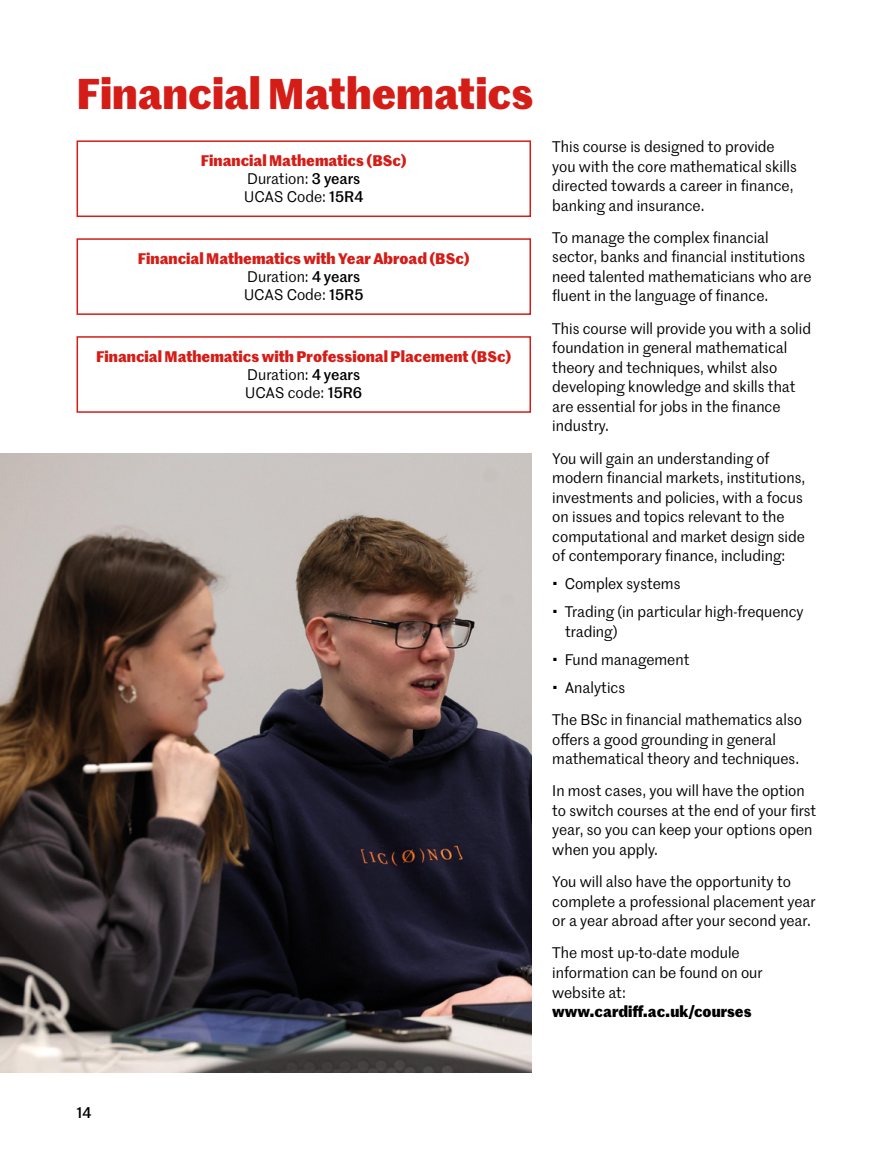
<style>
.page{position:relative;width:893px;height:1149px;background:#fff}
.page>*{position:absolute;margin:0;border:0;box-sizing:border-box;transform-origin:0 0}
.t1{font:700 42px "Marr Sans";color:#d51d17}
.t2{font:15px/19.5px "Marr Sans";color:#000}
.t3{font:700 15px/18px "Marr Sans";color:#d51d17;text-align:center}
.t4{font:700 15px "Marr Sans";color:#000}
.t5{font:500 15px "Marr Sans";color:#000}
.s1{font-weight:400;color:#000}
.s2{font-weight:500;color:#000}
</style>
<div class="page">
<div style="left:77px;top:140px;width:454px;height:77px;border:2px solid #d51d17"></div>
<div style="left:77px;top:336px;width:454px;height:76px;border:2px solid #d51d17"></div>
<div style="left:77px;top:238px;width:454px;height:77px;border:2px solid #d51d17"></div>
<img style="left:0;top:453px;width:531px;height:618px">
<h1 class="t1" style="left:77px;top:61px;width:459px">Financial Mathematics</h1>
<p class="t3" style="left:201px;top:151px;width:207px">Financial Mathematics (BSc)<br><span class="s1">Duration:</span> <span class="s2">3 years<br></span><span class="s1">UCAS Code:</span> <span class="s2">15R4</span></p>
<p class="t3" style="left:138px;top:248px;width:333px">Financial Mathematics with Year Abroad (BSc)<br><span class="s1">Duration:</span> <span class="s2">4 years<br></span><span class="s1">UCAS Code:</span> <span class="s2">15R5</span></p>
<p class="t3" style="left:96px;top:346px;width:417px">Financial Mathematics with Professional Placement (BSc)<br><span class="s1">Duration:</span> <span class="s2">4 years<br></span><span class="s1">UCAS code:</span> <span class="s2">15R6</span></p>
<p class="t2" style="left:552px;top:136px;width:246px">This course is designed to provide you with the core mathematical skills directed towards a career in finance, banking and insurance.</p>
<p class="t2" style="left:552px;top:227px;width:261px">To manage the complex financial sector, banks and financial institutions need talented mathematicians who are fluent in the language of finance.</p>
<p class="t2" style="left:552px;top:318px;width:260px">This course will provide you with a solid foundation in general mathematical theory and techniques, whilst also developing knowledge and skills that are essential for jobs in the finance industry.</p>
<p class="t2" style="left:552px;top:447px;width:255px">You will gain an understanding of modern financial markets, institutions, investments and policies, with a focus on issues and topics relevant to the computational and market design side of contemporary finance, including:</p>
<p class="t2" style="left:552px;top:573px;width:130px">• Complex systems</p>
<p class="t2" style="left:565px;top:601px;width:240px;text-indent:-13px">• Trading (in particular high-frequency trading)</p>
<p class="t2" style="left:552px;top:648px;width:139px">• Fund management</p>
<p class="t2" style="left:552px;top:670px;width:251px;line-height:32.2px">• Analytics<br>The BSc in financial mathematics also</p>
<p class="t2" style="left:552px;top:728px;width:248px">offers a good grounding in general mathematical theory and techniques.</p>
<p class="t2" style="left:552px;top:780px;width:266px">In most cases, you will have the option to switch courses at the end of your first year, so you can keep your options open when you apply.</p>
<p class="t2" style="left:552px;top:871px;width:265px">You will also have the opportunity to complete a professional placement year or a year abroad after your second year.</p>
<p class="t2" style="left:552px;top:942px;width:212px">The most up-to-date module information can be found on our website at:</p>
<p class="t4" style="left:552px;top:999px;width:201px">www.cardiff.ac.uk/courses</p>
<p class="t5" style="left:77px;top:1101px;width:16px">14</p>
</div>
